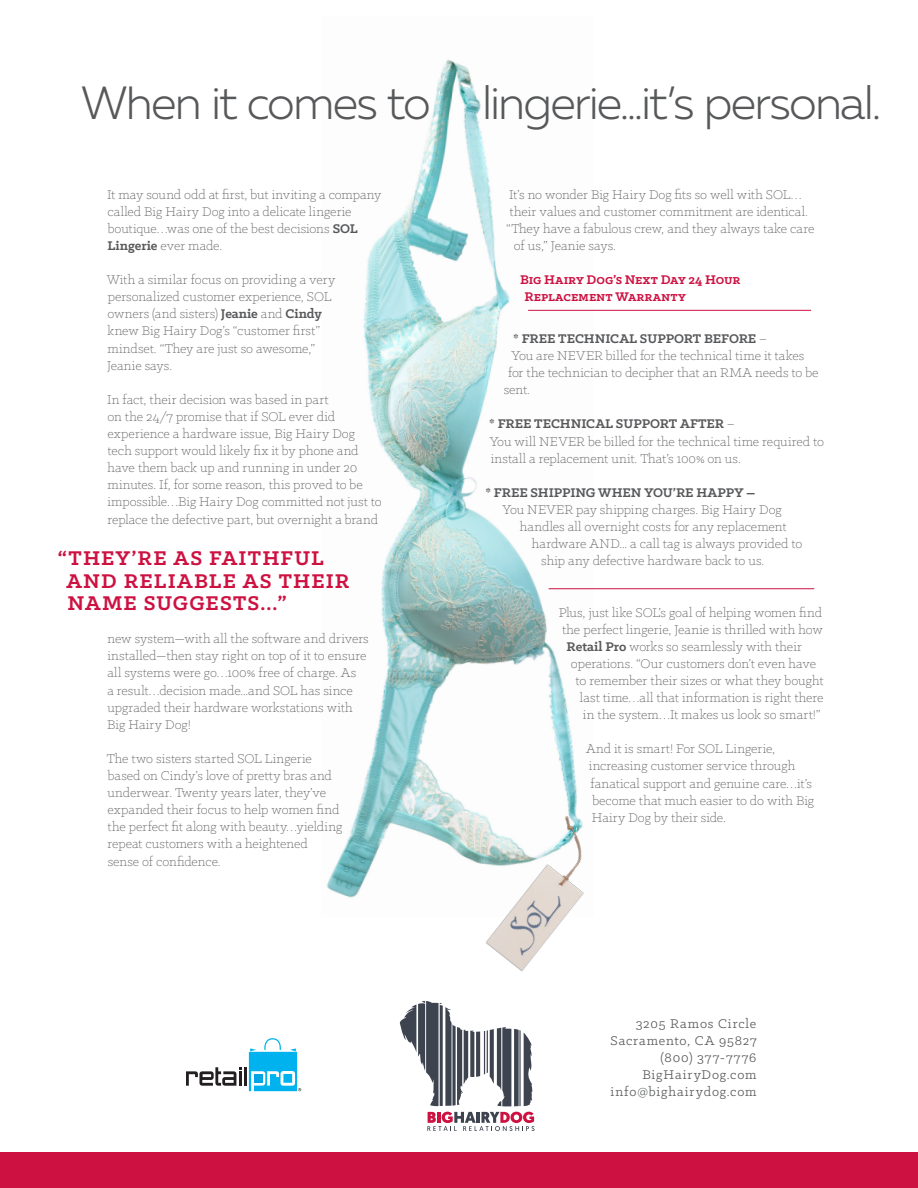
<style>
.page{position:relative;width:918px;height:1188px;background:#fff}
.page>*{position:absolute;margin:0;border:0;box-sizing:border-box;transform-origin:0 0}
.t1{font:300 46.5px "Muller";letter-spacing:-.04em;color:#57585a}
.t2{font:700 22.5px/22.5px "Klinic Slab";letter-spacing:.05em;color:#cd1141}
.t3{font:300 14.25px/17.1px "Klinic Slab";color:#57585a}
.t4{font:700 14.25px "Klinic Slab";color:#57585a}
.t5{font:14.25px "Klinic Slab";letter-spacing:.06em;color:#57585a}
.t6{font:700 14.25px/17.1px "Klinic Slab";letter-spacing:-.005em;color:#cd1141}
.s1{font-weight:700}
.s2{font-weight:300}
</style>
<div class="page">
<img style="left:326px;top:60px;width:268px;height:838px">
<hr style="left:244px;top:1067px;width:3px;height:19px;background:#231f20">
<svg style="left:249px;top:1038px;width:52px;height:53px"></svg>
<svg style="left:186px;top:1067px;width:56px;height:19px"></svg>
<div style="left:254px;top:1074px;width:8px;height:9px;background:#00a5e3"></div>
<svg style="left:427px;top:1112px;width:108px;height:19px"></svg>
<svg style="left:400px;top:1001px;width:132px;height:105px"></svg>
<div style="left:1px;top:1152px;width:917px;height:36px;background:#cd1141"></div>
<img style="left:461px;top:806px;width:133px;height:166px">
<hr style="left:528px;top:310px;width:283px;height:1px;background:#cd1141">
<hr style="left:549px;top:588px;width:265px;height:1px;background:#cd1141">
<p class="t1" style="left:81px;top:75px;width:802px">When it comes to lingerie...it’s personal.</p>
<p class="t3" style="left:107px;top:185px;width:276px">It may sound odd at first, but inviting a company called Big Hairy Dog into a delicate lingerie boutique…was one of the best decisions <span class="s1">SOL Lingerie</span> ever made.</p>
<p class="t3" style="left:107px;top:271px;width:230px">With a similar focus on providing a very personalized customer experience, SOL owners (and sisters) <span class="s1">Jeanie</span> and <span class="s1">Cindy </span>knew Big Hairy Dog’s “customer first” mindset. “They are just so awesome,” Jeanie says.</p>
<p class="t3" style="left:107px;top:390px;width:276px">In fact, their decision was based in part<br>on the 24/7 promise that if SOL ever did experience a hardware issue, Big Hairy Dog tech support would likely fix it by phone and have them back up and running in under 20 minutes. If, for some reason, this proved to be impossible…Big Hairy Dog committed not just to replace the defective part, but overnight a brand</p>
<p class="t2" style="left:66px;top:546px;width:284px;text-indent:-8px">“THEY’RE AS FAITHFUL<br>AND RELIABLE AS THEIR<br>NAME SUGGESTS...”</p>
<p class="t3" style="left:107px;top:630px;width:263px">new system—with all the software and drivers installed—then stay right on top of it to ensure all systems were go…100% free of charge. As<br>a result…decision made...and SOL has since upgraded their hardware workstations with Big Hairy Dog!</p>
<p class="t3" style="left:107px;top:750px;width:237px">The two sisters started SOL Lingerie based on Cindy’s love of pretty bras and underwear. Twenty years later, they’ve expanded their focus to help women find the perfect fit along with beauty…yielding repeat customers with a heightened<br>sense of confidence.</p>
<p class="t3" style="left:509px;top:185px;width:294px">It’s no wonder Big Hairy Dog fits so well with SOL…</p>
<p class="t3" style="left:510px;top:202px;width:300px">their values and customer commitment are identical.</p>
<p class="t3" style="left:506px;top:219px;width:310px">“They have a fabulous crew, and they always take care</p>
<p class="t3" style="left:514px;top:237px;width:104px">of us,” Jeanie says.</p>
<p class="t6" style="left:525px;top:271px;width:218px;text-indent:-4px">Big Hairy Dog’s Next Day 24 Hour<br>Replacement Warranty</p>
<p class="t4" style="left:513px;top:329px;width:255px">* FREE TECHNICAL SUPPORT BEFORE <span class="s2">–</span></p>
<p class="t3" style="left:511px;top:347px;width:294px">You are NEVER billed for the technical time it takes</p>
<p class="t3" style="left:508px;top:364px;width:312px">for the technician to decipher that an RMA needs to be</p>
<p class="t3" style="left:504px;top:381px;width:28px">sent.</p>
<p class="t4" style="left:489px;top:415px;width:247px">* FREE TECHNICAL SUPPORT AFTER <span class="s2">–</span></p>
<p class="t3" style="left:490px;top:432px;width:336px">You will NEVER be billed for the technical time required to install a replacement unit. That’s 100% on us.</p>
<p class="t4" style="left:486px;top:483px;width:271px">* FREE SHIPPING WHEN YOU’RE HAPPY –</p>
<p class="t3" style="left:502px;top:501px;width:281px">You NEVER pay shipping charges. Big Hairy Dog</p>
<p class="t3" style="left:520px;top:518px;width:268px">handles all overnight costs for any replacement</p>
<p class="t3" style="left:532px;top:535px;width:272px">hardware AND... a call tag is always provided to</p>
<p class="t3" style="left:541px;top:552px;width:225px">ship any defective hardware back to us.</p>
<p class="t3" style="left:559px;top:603px;width:265px">Plus, just like SOL’s goal of helping women find</p>
<p class="t3" style="left:562px;top:620px;width:262px">the perfect lingerie, Jeanie is thrilled with how</p>
<p class="t3" style="left:567px;top:637px;width:237px"><span class="s1">Retail Pro</span> works so seamlessly with their</p>
<p class="t3" style="left:571px;top:654px;width:247px">operations. “Our customers don’t even have</p>
<p class="t3" style="left:576px;top:672px;width:249px">to remember their sizes or what they bought</p>
<p class="t3" style="left:580px;top:689px;width:245px">last time…all that information is right there</p>
<p class="t3" style="left:583px;top:706px;width:239px">in the system…It makes us look so smart!”</p>
<p class="t3" style="left:586px;top:740px;width:230px">And it is smart! For SOL Lingerie, increasing customer service through fanatical support and genuine care…it’s become that much easier to do with Big Hairy Dog by their side.</p>
<p class="t5" style="left:636px;top:1015px;width:122px">3205 Ramos Circle</p>
<p class="t5" style="left:611px;top:1032px;width:148px">Sacramento, CA 95827</p>
<p class="t5" style="left:661px;top:1049px;width:97px">(800) 377-7776</p>
<p class="t5" style="left:642px;top:1066px;width:116px">BigHairyDog.com</p>
<p class="t5" style="left:611px;top:1083px;width:147px">info@bighairydog.com</p>
</div>
